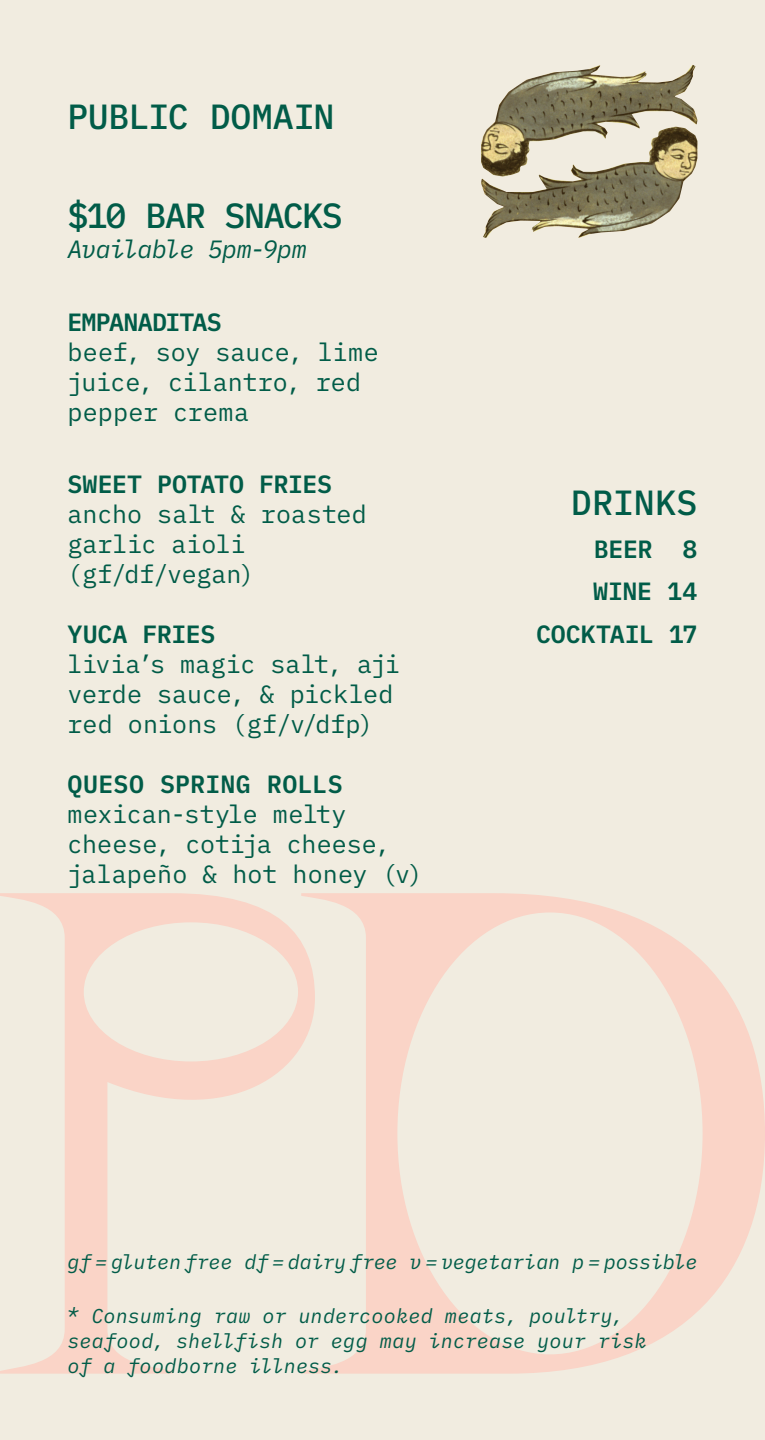
<style>
.page{position:relative;width:765px;height:1440px;background:#f1ece0}
.page>*{position:absolute;margin:0;border:0;box-sizing:border-box;transform-origin:0 0}
.t1{font:500 35px "IBM Plex Mono";letter-spacing:-.03em;color:#015c48}
.t2{font:25px/30px "IBM Plex Mono";color:#015c48}
.t3{font:600 25px "IBM Plex Mono";letter-spacing:-.005em;color:#015c48}
.t4{font:italic 25px "IBM Plex Mono";letter-spacing:-.03em;color:#015c48}
.t5{font:italic 20px/25px "IBM Plex Mono";letter-spacing:.005em;color:#015c48}
.s1{font-weight:600}
</style>
<div class="page">
<svg style="left:315px;top:893px;width:450px;height:481px"></svg>
<svg style="left:0;top:893px;width:315px;height:481px"></svg>
<img style="left:481px;top:177px;width:207px;height:61px">
<img style="left:481px;top:65px;width:217px;height:112px">
<p class="t1" style="left:68px;top:90px;width:269px">PUBLIC DOMAIN</p>
<p class="t1" style="left:68px;top:189px;width:277px">$10 BAR SNACKS</p>
<p class="t4" style="left:68px;top:230px;width:241px">Available 5pm-9pm</p>
<p class="t2" style="left:68px;top:305px;width:313px"><span class="s1">EMPANADITAS<br></span>beef, soy sauce, lime juice, cilantro, red pepper crema</p>
<p class="t3" style="left:68px;top:465px;width:266px">SWEET POTATO FRIES</p>
<p class="t2" style="left:68px;top:497px;width:301px">ancho salt &amp; roasted garlic aioli (gf/df/vegan)</p>
<p class="t3" style="left:68px;top:615px;width:149px">YUCA FRIES</p>
<p class="t2" style="left:68px;top:647px;width:334px">livia’s magic salt, aji verde sauce, &amp; pickled red onions (gf/v/dfp)</p>
<p class="t3" style="left:68px;top:765px;width:277px">QUESO SPRING ROLLS</p>
<p class="t2" style="left:68px;top:797px;width:356px">mexican-style melty cheese, cotija cheese, jalapeño &amp; hot honey (v)</p>
<p class="t1" style="left:571px;top:475px;width:128px">DRINKS</p>
<p class="t3" style="left:594px;top:529px;width:105px">BEER 8</p>
<p class="t3" style="left:593px;top:572px;width:106px">WINE 14</p>
<p class="t3" style="left:536px;top:614px;width:163px">COCKTAIL 17</p>
<p class="t5" style="left:68px;top:1248px;width:632px">gf = gluten free df = dairy free v = vegetarian p = possible</p>
<p class="t5" style="left:68px;top:1302px;width:581px">* Consuming raw or undercooked meats, poultry, seafood, shellfish or egg may increase your risk of a foodborne illness.</p>
</div>
